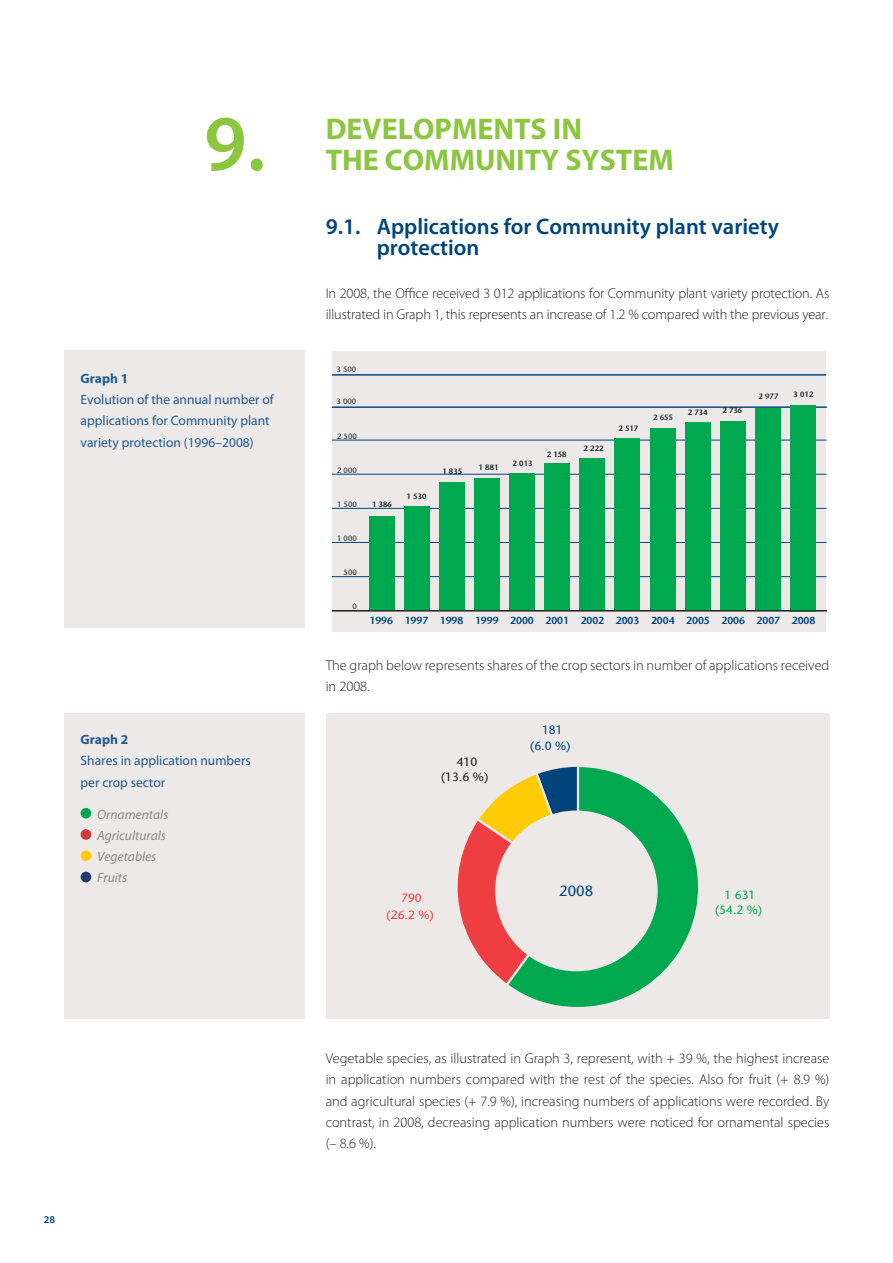
<style>
.page{position:relative;width:893px;height:1263px;background:#fff}
.page>*{position:absolute;margin:0;border:0;box-sizing:border-box;transform-origin:0 0}
.t1{font:600 79.5px "Myriad Pro";color:#8cc63f}
.t2{font:700 30px "Myriad Pro";color:#8cc63f}
.t3{font:600 22.5px/21.3px "Myriad Pro";color:#00447c}
.t4{font:14.85px "Stone Sans";color:#00447c}
.t5{font:300 14.25px/21.3px "Myriad Pro";letter-spacing:-.01em;color:#231f20}
.t6{font:13.5px/21.3px "Myriad Pro";color:#215b8f}
.t7{font:italic 13.5px/21.3px "Myriad Pro";color:#928784}
.t8{font:700 13.5px "Myriad Pro";color:#215b8f}
.t9{font:12px/15.5px "Stone Sans";color:#00a84f;text-align:center}
.t10{font:12px/17px "Stone Sans";color:#ef3e42;text-align:center}
.t11{font:12px/15.5px "Stone Sans";color:#231f20;text-align:center}
.t12{font:12px/16.2px "Stone Sans";color:#00447c;text-align:center}
.t13{font:600 10.5px "Myriad Pro";color:#00447c}
.t14{font:600 10.2px "Stone Sans";color:#00447c}
.t15{font:600 7.65px "Stone Sans";color:#1a2628}
.t16{font:7.65px "Stone Sans";color:#1a2628}
</style>
<div class="page">
<div style="left:64px;top:350px;width:240px;height:278px;background:#ece9e8"></div>
<div style="left:64px;top:714px;width:240px;height:305px;background:#ece9e8"></div>
<div style="left:81px;top:808px;width:10px;height:11px;background:#00a94e;border-radius:50%"></div>
<div style="left:81px;top:829px;width:10px;height:11px;background:#ce3d3b;border-radius:50%"></div>
<div style="left:81px;top:850px;width:10px;height:11px;background:#ffcb04;border-radius:50%"></div>
<div style="left:81px;top:872px;width:10px;height:10px;background:#203970;border-radius:50%"></div>
<div style="left:332px;top:351px;width:493px;height:281px;background:#ece9e8"></div>
<hr style="left:332px;top:576px;width:494px;height:1px;background:#00447c">
<hr style="left:332px;top:542px;width:494px;height:1px;background:#00447c">
<hr style="left:332px;top:508px;width:494px;height:1px;background:#00447c">
<hr style="left:332px;top:474px;width:494px;height:1px;background:#00447c">
<hr style="left:332px;top:440px;width:494px;height:1px;background:#00447c">
<hr style="left:332px;top:407px;width:494px;height:1px;background:#00447c">
<hr style="left:332px;top:375px;width:494px;height:1px;background:#00447c">
<div style="left:404px;top:506px;width:25px;height:105px;background:#00a84f"></div>
<div style="left:439px;top:482px;width:25px;height:129px;background:#00a84f"></div>
<div style="left:474px;top:479px;width:25px;height:132px;background:#00a84f"></div>
<div style="left:509px;top:473px;width:25px;height:138px;background:#00a84f"></div>
<div style="left:369px;top:516px;width:25px;height:95px;background:#00a84f"></div>
<div style="left:545px;top:464px;width:25px;height:147px;background:#00a84f"></div>
<div style="left:580px;top:458px;width:25px;height:153px;background:#00a84f"></div>
<div style="left:615px;top:438px;width:25px;height:173px;background:#00a84f"></div>
<div style="left:650px;top:428px;width:25px;height:183px;background:#00a84f"></div>
<div style="left:685px;top:422px;width:25px;height:189px;background:#00a84f"></div>
<div style="left:720px;top:421px;width:25px;height:190px;background:#00a84f"></div>
<div style="left:755px;top:409px;width:25px;height:202px;background:#00a84f"></div>
<div style="left:790px;top:405px;width:25px;height:206px;background:#00a84f"></div>
<hr style="left:332px;top:610px;width:494px;height:1px;background:#231f20">
<div style="left:325px;top:714px;width:504px;height:305px;background:#ece9e8"></div>
<svg style="left:457px;top:793px;width:46px;height:188px"></svg>
<svg style="left:503px;top:766px;width:195px;height:241px"></svg>
<div style="left:495px;top:811px;width:162px;height:160px;background:#ece9e8;border-radius:50%"></div>
<h1 class="t1" style="left:204px;top:114px;width:63px">9.</h1>
<p class="t8" style="left:81px;top:373px;width:49px">Graph 1</p>
<p class="t6" style="left:81px;top:390px;width:195px">Evolution of the annual number of applications for Community plant variety protection (1996–2008)</p>
<p class="t8" style="left:81px;top:735px;width:49px">Graph 2</p>
<p class="t6" style="left:81px;top:752px;width:172px">Shares in application numbers per crop sector</p>
<p class="t7" style="left:97px;top:805px;width:73px">Ornamentals<br>Agriculturals<br>Vegetables<br>Fruits</p>
<h2 class="t2" style="left:325px;top:117px;width:258px">DEVELOPMENTS IN</h2>
<h2 class="t2" style="left:325px;top:149px;width:349px">THE COMMUNITY SYSTEM</h2>
<h3 class="t3" style="left:377px;top:218px;width:404px;text-indent:-51px">9.1. Applications for Community plant variety protection</h3>
<p class="t5" style="left:325px;top:284px;width:505px">In 2008, the Office received 3 012 applications for Community plant variety protection. As illustrated in Graph 1, this represents an increase of 1.2 % compared with the previous year.</p>
<p class="t16" style="left:336px;top:366px;width:21px">3 500</p>
<p class="t16" style="left:336px;top:398px;width:21px">3 000</p>
<p class="t16" style="left:337px;top:433px;width:21px">2 500</p>
<p class="t16" style="left:337px;top:467px;width:21px">2 000</p>
<p class="t16" style="left:337px;top:501px;width:21px">1 500</p>
<p class="t16" style="left:337px;top:535px;width:21px">1 000</p>
<p class="t16" style="left:343px;top:570px;width:15px">500</p>
<p class="t16" style="left:352px;top:604px;width:6px">0</p>
<p class="t15" style="left:372px;top:501px;width:21px">1 386</p>
<p class="t15" style="left:406px;top:494px;width:21px">1 530</p>
<p class="t15" style="left:442px;top:468px;width:21px">1 835</p>
<p class="t15" style="left:478px;top:464px;width:21px">1 881</p>
<p class="t15" style="left:512px;top:460px;width:21px">2 013</p>
<p class="t15" style="left:546px;top:451px;width:21px">2 158</p>
<p class="t15" style="left:583px;top:446px;width:21px">2 222</p>
<p class="t15" style="left:618px;top:426px;width:21px">2 517</p>
<p class="t15" style="left:653px;top:415px;width:21px">2 655</p>
<p class="t15" style="left:687px;top:409px;width:21px">2 734</p>
<p class="t15" style="left:722px;top:408px;width:21px">2 736</p>
<p class="t15" style="left:758px;top:393px;width:21px">2 977</p>
<p class="t15" style="left:793px;top:392px;width:21px">3 012</p>
<p class="t14" style="left:369px;top:617px;width:25px">1996</p>
<p class="t14" style="left:510px;top:617px;width:25px">2000</p>
<p class="t14" style="left:404px;top:617px;width:25px">1997</p>
<p class="t14" style="left:440px;top:617px;width:25px">1998</p>
<p class="t14" style="left:475px;top:617px;width:25px">1999</p>
<p class="t14" style="left:545px;top:617px;width:25px">2001</p>
<p class="t14" style="left:580px;top:617px;width:25px">2002</p>
<p class="t14" style="left:616px;top:617px;width:25px">2003</p>
<p class="t14" style="left:651px;top:617px;width:25px">2004</p>
<p class="t14" style="left:686px;top:617px;width:25px">2005</p>
<p class="t14" style="left:721px;top:617px;width:25px">2006</p>
<p class="t14" style="left:756px;top:617px;width:25px">2007</p>
<p class="t14" style="left:791px;top:617px;width:25px">2008</p>
<p class="t5" style="left:325px;top:656px;width:505px">The graph below represents shares of the crop sectors in number of applications received in 2008.</p>
<p class="t11" style="left:441px;top:755px;width:49px">410 (13.6 %)</p>
<p class="t10" style="left:386px;top:891px;width:49px">790 (26.2 %)</p>
<p class="t12" style="left:530px;top:723px;width:42px">181 (6.0 %)</p>
<p class="t4" style="left:559px;top:885px;width:36px">2008</p>
<p class="t9" style="left:715px;top:888px;width:49px">1 631 (54.2 %)</p>
<p class="t13" style="left:44px;top:1215px;width:13px">28</p>
<p class="t5" style="left:325px;top:1049px;width:505px;text-align:justify">Vegetable species, as illustrated in Graph 3, represent, with + 39 %, the highest increase in application numbers compared with the rest of the species. Also for fruit (+ 8.9 %) and agricultural species (+ 7.9 %), increasing numbers of applications were recorded. By contrast, in 2008, decreasing application numbers were noticed for ornamental species (– 8.6 %).</p>
</div>
